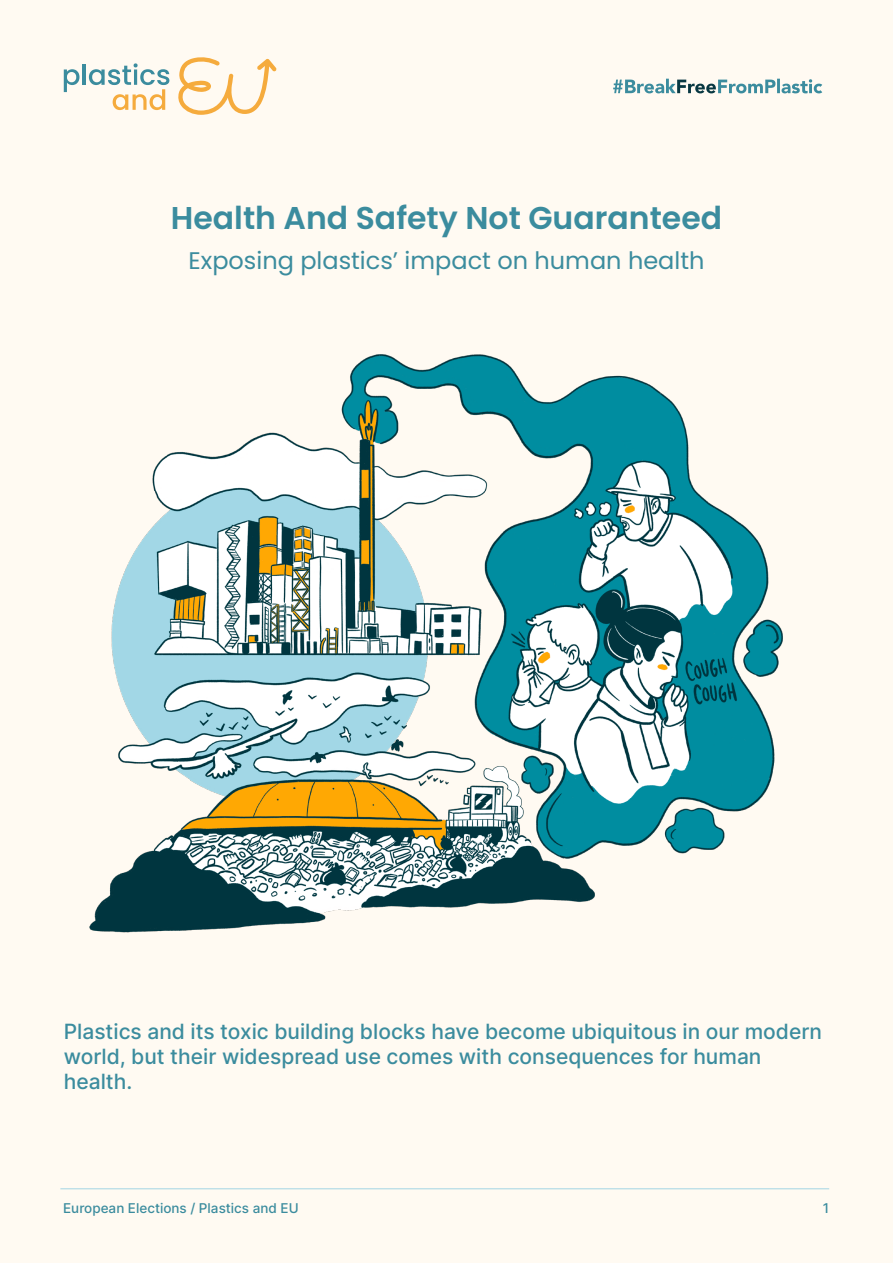
<style>
.page{position:relative;width:893px;height:1263px;background:#fffaf2}
.page>*{position:absolute;margin:0;border:0;box-sizing:border-box;transform-origin:0 0}
.t1{font:600 31.5px "Poppins";color:#3b8c9e}
.t2{font:24px "Poppins";color:#3b8c9e}
.t3{font:21px/25.2px "Inter";color:#3b8c9e}
.t4{font:13.5px "Inter";color:#3b8c9e}
</style>
<div class="page">
<img style="left:89px;top:354px;width:694px;height:579px">
<hr style="left:60px;top:1188px;width:769px;height:1px;background:#add9e6">
<svg style="left:613px;top:79px;width:209px;height:14px"></svg>
<svg style="left:178px;top:57px;width:99px;height:58px"></svg>
<svg style="left:64px;top:69px;width:15px;height:23px"></svg>
<hr style="left:83px;top:64px;width:3px;height:21px;background:#3b8c9e">
<svg style="left:89px;top:63px;width:80px;height:47px"></svg>
<h1 class="t1" style="left:171px;top:200px;width:553px">Health And Safety Not Guaranteed</h1>
<p class="t2" style="left:189px;top:246px;width:517px">Exposing plastics’ impact on human health</p>
<p class="t3" style="left:64px;top:1018px;width:760px">Plastics and its toxic building blocks have become ubiquitous in our modern world, but their widespread use comes with consequences for human health.</p>
<p class="t4" style="left:63px;top:1198px;width:237px">European Elections / Plastics and EU</p>
<p class="t4" style="left:823px;top:1198px;width:8px">1</p>
</div>
